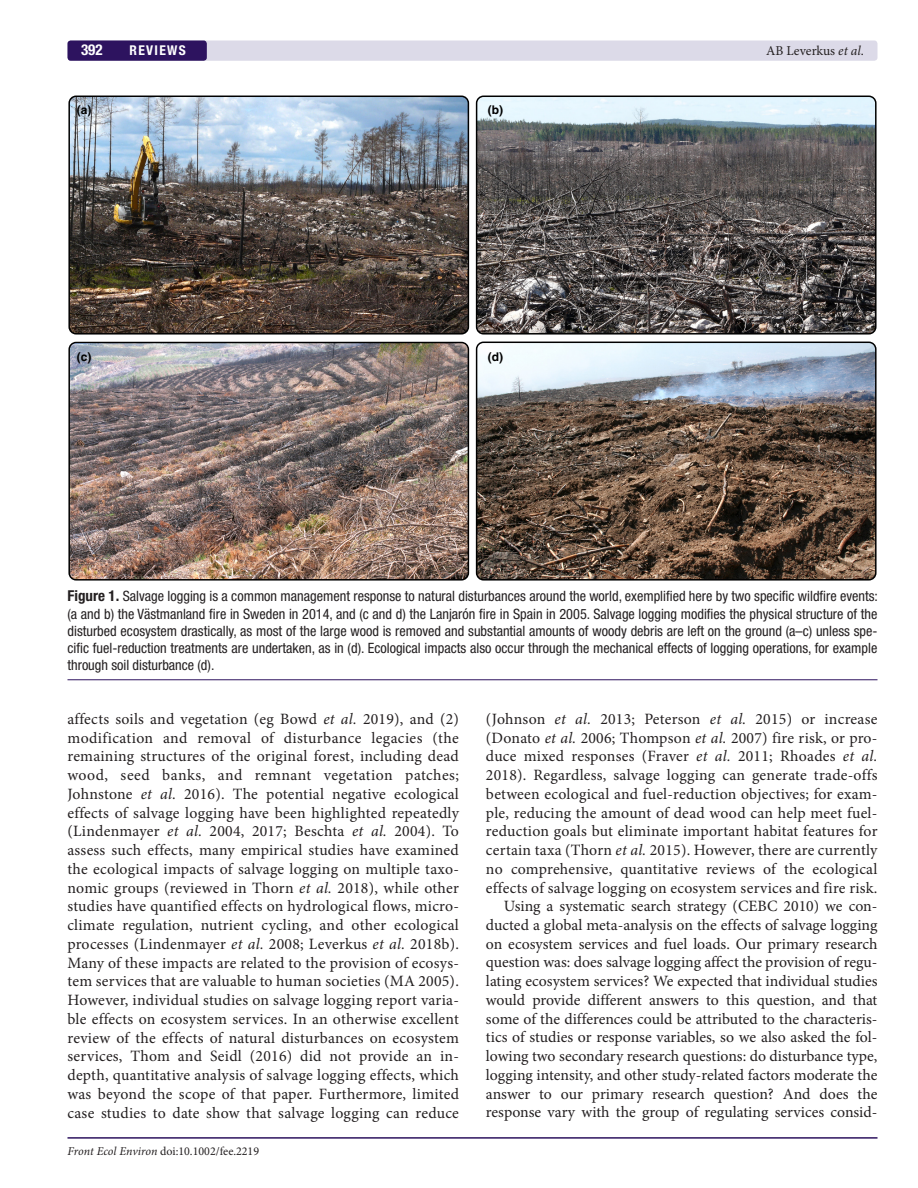
<style>
.page{position:relative;width:918px;height:1188px;background:#fff}
.page>*{position:absolute;margin:0;border:0;box-sizing:border-box;transform-origin:0 0}
.t1{font:15.75px/18.8px "Minion Pro";letter-spacing:.005em;color:#231f20;text-align:justify}
.t2{font:700 condensed 15px "Helvetica Neue LT Std";color:#fff}
.t3{font:condensed 14.25px/17.2px "Helvetica Neue LT Std";color:#231f20;text-align:justify}
.t4{font:13.5px "Minion Pro";color:#231f20}
.t5{font:700 condensed 13.5px "Helvetica Neue LT Std";letter-spacing:.1em;color:#fff}
.t6{font:12px "Minion Pro";color:#231f20}
.t7{font:700 12px "Helvetica";color:#000}
.s1{font-style:italic}
.s2{font-weight:700;font-size:15px}
</style>
<div class="page">
<hr style="left:68px;top:1137px;width:810px;height:2px;background:#2d135f">
<div style="left:67px;top:40px;width:811px;height:21px;background:#dcdae8;border-radius:3px"></div>
<div style="left:67px;top:40px;width:140px;height:21px;background:#2d135f;border-radius:3px"></div>
<hr style="left:68px;top:679px;width:810px;height:1px;background:#2d135f">
<img style="left:68px;top:96px;width:809px;height:485px">
<p class="t2" style="left:81px;top:41px;width:23px">392</p>
<p class="t5" style="left:130px;top:42px;width:58px">REVIEWS</p>
<p class="t4" style="left:766px;top:42px;width:99px">AB Leverkus <span class="s1">et al</span>.</p>
<p class="t7" style="left:77px;top:102px;width:16px">(a)</p>
<p class="t7" style="left:77px;top:349px;width:16px">(c)</p>
<p class="t7" style="left:488px;top:102px;width:17px">(b)</p>
<p class="t7" style="left:488px;top:349px;width:17px">(d)</p>
<p class="t3" style="left:67px;top:588px;width:812px"><span class="s2">Figure 1.</span> Salvage logging is a common management response to natural disturbances around the world, exemplified here by two specific wildfire events: (a and b) the Västmanland fire in Sweden in 2014, and (c and d) the Lanjarón fire in Spain in 2005. Salvage logging modifies the physical structure of the disturbed ecosystem drastically, as most of the large wood is removed and substantial amounts of woody debris are left on the ground (a–c) unless spe&shy;cific fuel-reduction treatments are undertaken, as in (d). Ecological impacts also occur through the mechanical effects of logging operations, for example through soil disturbance (d).</p>
<p class="t1" style="left:67px;top:710px;width:393px">affects soils and vegetation (eg Bowd <span class="s1">et al.</span> 2019), and (2) modification and removal of disturbance legacies (the remaining structures of the original forest, including dead wood, seed banks, and remnant vegetation patches; Johnstone <span class="s1">et al.</span> 2016). The potential negative ecological effects of salvage logging have been highlighted repeatedly (Lindenmayer <span class="s1">et al.</span> 2004, 2017; Beschta <span class="s1">et al.</span> 2004). To assess such effects, many empirical studies have examined the ecological impacts of salvage logging on multiple taxo&shy;nomic groups (reviewed in Thorn <span class="s1">et al.</span> 2018), while other studies have quantified effects on hydrological flows, micro&shy;climate regulation, nutrient cycling, and other ecological processes (Lindenmayer <span class="s1">et al.</span> 2008; Leverkus <span class="s1">et al.</span> 2018b).<br>Many of these impacts are related to the provision of ecosys&shy;tem services that are valuable to human societies (MA 2005).<br>However, individual studies on salvage logging report varia&shy;ble effects on ecosystem services. In an otherwise excellent review of the effects of natural disturbances on ecosystem services, Thom and Seidl (2016) did not provide an in&shy;depth, quantitative analysis of salvage logging effects, which was beyond the scope of that paper. Furthermore, limited case studies to date show that salvage logging can reduce</p>
<p class="t1" style="left:486px;top:709px;width:393px;text-align:right">(Johnson <span class="s1">et al.</span> 2013; Peterson <span class="s1">et al.</span> 2015) or increase (Donato <span class="s1">et al.</span> 2006; Thompson <span class="s1">et al.</span> 2007) fire risk, or pro&shy;duce mixed responses (Fraver <span class="s1">et al.</span> 2011; Rhoades <span class="s1">et al.<br></span>2018). Regardless, salvage logging can generate trade-offs between ecological and fuel-reduction objectives; for exam&shy;ple, reducing the amount of dead wood can help meet fuel&shy;reduction goals but eliminate important habitat features for certain taxa (Thorn <span class="s1">et al.</span> 2015). However, there are currently no comprehensive, quantitative reviews of the ecological effects of salvage logging on ecosystem services and fire risk.<br>Using a systematic search strategy (CEBC 2010) we con&shy;ducted a global meta-analysis on the effects of salvage logging on ecosystem services and fuel loads. Our primary research question was: does salvage logging affect the provision of regu&shy;lating ecosystem services? We expected that individual studies would provide different answers to this question, and that some of the differences could be attributed to the characteris&shy;tics of studies or response variables, so we also asked the fol&shy;lowing two secondary research questions: do disturbance type, logging intensity, and other study-related factors moderate the answer to our primary research question? And does the response vary with the group of regulating services consid-</p>
<p class="t6" style="left:68px;top:1144px;width:193px"><span class="s1">Front Ecol Environ</span> doi:10.1002/fee.2219</p>
</div>
